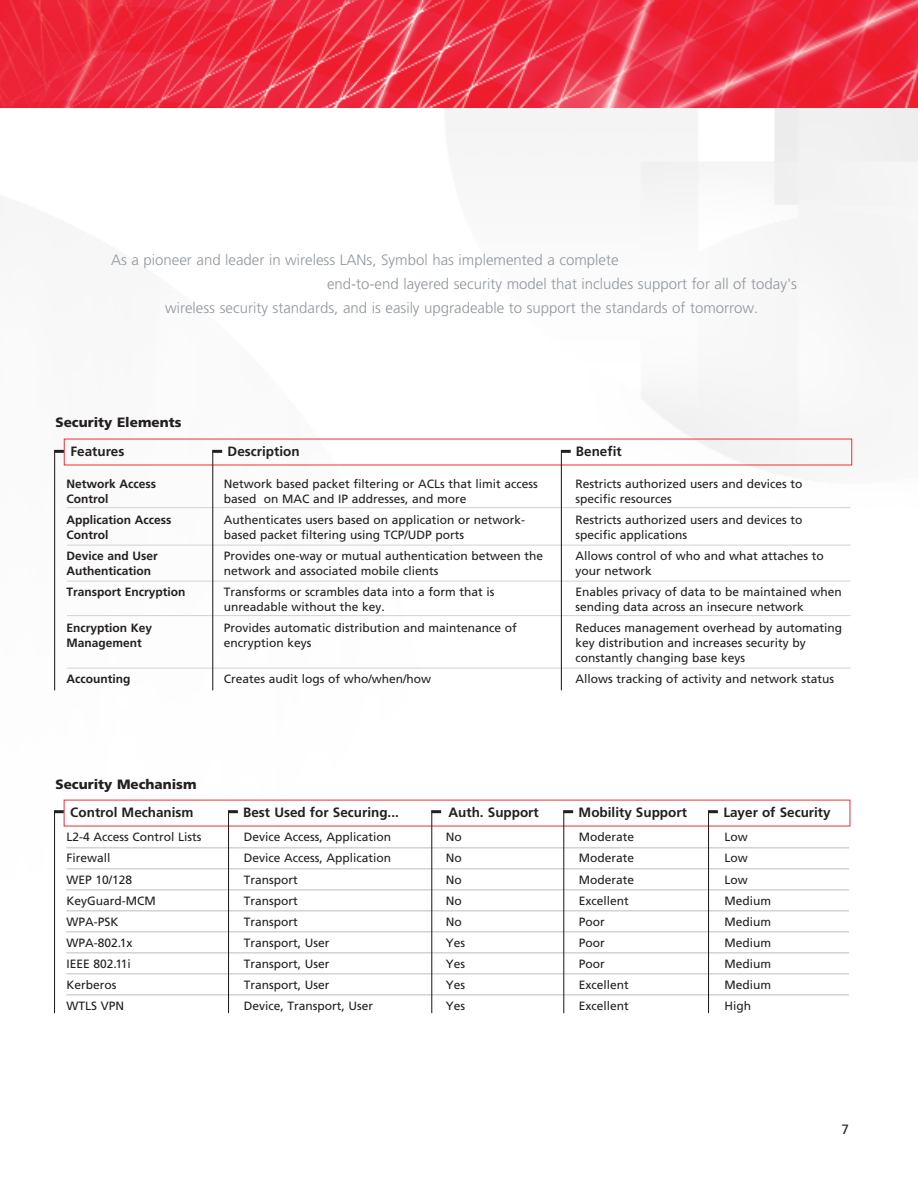
<style>
.page{position:relative;width:918px;height:1188px;background:#fff}
.page>*{position:absolute;margin:0;border:0;box-sizing:border-box;transform-origin:0 0}
.t1{font:300 15px "Frutiger";color:#90979d}
.t2{font:700 13.5px "Frutiger";color:#231f20}
.t3{font:900 13.5px "Frutiger";color:#231f20}
.t4{font:13.5px "Frutiger";color:#231f20}
.t5{font:12px/21px "Frutiger";color:#231f20}
.t6{font:700 12px/15px "Frutiger";color:#231f20}
</style>
<div class="page">
<img style="left:54px;top:438px;width:432px;height:576px">
<svg style="left:324px;top:438px;width:527px;height:212px"></svg>
<img style="left:431px;top:108px;width:487px;height:456px">
<hr style="left:54px;top:810px;width:1px;height:203px;background:#231f20">
<svg style="left:54px;top:810px;width:10px;height:3px"></svg>
<img style="left:0;top:0;width:918px;height:108px">
<hr style="left:66px;top:847px;width:783px;height:1px;background:#bcbdc0">
<hr style="left:66px;top:868px;width:783px;height:1px;background:#bcbdc0">
<hr style="left:66px;top:889px;width:783px;height:1px;background:#bcbdc0">
<hr style="left:66px;top:910px;width:783px;height:1px;background:#bcbdc0">
<hr style="left:66px;top:931px;width:783px;height:1px;background:#bcbdc0">
<hr style="left:66px;top:952px;width:783px;height:1px;background:#bcbdc0">
<hr style="left:66px;top:973px;width:783px;height:1px;background:#bcbdc0">
<hr style="left:66px;top:994px;width:783px;height:1px;background:#bcbdc0">
<hr style="left:228px;top:810px;width:1px;height:203px;background:#231f20">
<svg style="left:228px;top:810px;width:10px;height:3px"></svg>
<hr style="left:431px;top:810px;width:1px;height:203px;background:#231f20">
<svg style="left:432px;top:810px;width:9px;height:3px"></svg>
<hr style="left:563px;top:810px;width:1px;height:203px;background:#231f20">
<svg style="left:564px;top:810px;width:9px;height:3px"></svg>
<hr style="left:708px;top:810px;width:1px;height:203px;background:#231f20">
<svg style="left:708px;top:810px;width:10px;height:3px"></svg>
<hr style="left:54px;top:450px;width:1px;height:240px;background:#231f20">
<svg style="left:54px;top:450px;width:10px;height:3px"></svg>
<hr style="left:67px;top:507px;width:783px;height:1px;background:#d1d2d4">
<hr style="left:67px;top:545px;width:783px;height:1px;background:#d1d2d4">
<hr style="left:67px;top:581px;width:783px;height:1px;background:#d1d2d4">
<hr style="left:67px;top:615px;width:783px;height:1px;background:#d1d2d4">
<hr style="left:67px;top:668px;width:783px;height:1px;background:#d1d2d4">
<hr style="left:561px;top:450px;width:1px;height:240px;background:#231f20">
<svg style="left:562px;top:450px;width:9px;height:3px"></svg>
<hr style="left:212px;top:450px;width:1px;height:240px;background:#231f20">
<svg style="left:213px;top:450px;width:9px;height:3px"></svg>
<p class="t1" style="left:111px;top:254px;width:509px">As a pioneer and leader in wireless LANs, Symbol has implemented a complete</p>
<p class="t1" style="left:327px;top:278px;width:471px">end-to-end layered security model that includes support for all of today's</p>
<p class="t1" style="left:165px;top:302px;width:595px">wireless security standards, and is easily upgradeable to support the standards of tomorrow.</p>
<p class="t3" style="left:56px;top:417px;width:128px">Security Elements</p>
<p class="t2" style="left:70px;top:446px;width:56px">Features</p>
<p class="t2" style="left:228px;top:446px;width:73px">Description</p>
<p class="t2" style="left:576px;top:446px;width:47px">Benefit</p>
<p class="t5" style="left:224px;top:477px;width:316px;line-height:15px">Network based packet filtering or ACLs that limit access based on MAC and IP addresses, and more</p>
<p class="t5" style="left:224px;top:513px;width:303px;line-height:15px">Authenticates users based on application or network&shy;based packet filtering using TCP/UDP ports</p>
<p class="t5" style="left:224px;top:549px;width:321px;line-height:15px">Provides one-way or mutual authentication between the network and associated mobile clients</p>
<p class="t5" style="left:224px;top:585px;width:272px;line-height:15px">Transforms or scrambles data into a form that is unreadable without the key.</p>
<p class="t5" style="left:224px;top:621px;width:295px;line-height:15px">Provides automatic distribution and maintenance of encryption keys</p>
<p class="t5" style="left:224px;top:669px;width:209px">Creates audit logs of who/when/how</p>
<p class="t5" style="left:575px;top:477px;width:229px;line-height:15px">Restricts authorized users and devices to specific resources</p>
<p class="t5" style="left:575px;top:513px;width:229px;line-height:15px">Restricts authorized users and devices to specific applications</p>
<p class="t5" style="left:575px;top:549px;width:250px;line-height:15px">Allows control of who and what attaches to your network</p>
<p class="t5" style="left:575px;top:585px;width:268px;line-height:15px">Enables privacy of data to be maintained when sending data across an insecure network</p>
<p class="t5" style="left:575px;top:621px;width:268px;line-height:15px">Reduces management overhead by automating key distribution and increases security by constantly changing base keys</p>
<p class="t5" style="left:575px;top:669px;width:260px">Allows tracking of activity and network status</p>
<p class="t6" style="left:66px;top:477px;width:91px">Network Access<br>Control</p>
<p class="t6" style="left:66px;top:513px;width:106px">Application Access<br>Control</p>
<p class="t6" style="left:66px;top:549px;width:93px">Device and User<br>Authentication</p>
<p class="t6" style="left:66px;top:585px;width:120px">Transport Encryption</p>
<p class="t6" style="left:66px;top:621px;width:87px">Encryption Key<br>Management</p>
<p class="t6" style="left:66px;top:672px;width:65px">Accounting</p>
<p class="t3" style="left:56px;top:779px;width:143px">Security Mechanism</p>
<p class="t2" style="left:70px;top:807px;width:125px">Control Mechanism</p>
<p class="t2" style="left:243px;top:807px;width:157px">Best Used for Securing...</p>
<p class="t2" style="left:448px;top:807px;width:92px">Auth. Support</p>
<p class="t2" style="left:579px;top:807px;width:110px">Mobility Support</p>
<p class="t2" style="left:723px;top:807px;width:109px">Layer of Security</p>
<p class="t5" style="left:66px;top:828px;width:136px">L2-4 Access Control Lists<br>Firewall<br>WEP 10/128<br>KeyGuard-MCM<br>WPA-PSK<br>WPA-802.1x<br>IEEE 802.11i<br>Kerberos<br>WTLS VPN</p>
<p class="t5" style="left:244px;top:828px;width:149px">Device Access, Application<br>Device Access, Application<br>Transport<br>Transport<br>Transport<br>Transport, User<br>Transport, User<br>Transport, User<br>Device, Transport, User</p>
<p class="t5" style="left:446px;top:828px;width:21px">No<br>No<br>No<br>No<br>No<br>Yes<br>Yes<br>Yes<br>Yes</p>
<p class="t5" style="left:579px;top:828px;width:57px">Moderate<br>Moderate<br>Moderate<br>Excellent<br>Poor<br>Poor<br>Poor<br>Excellent<br>Excellent</p>
<p class="t5" style="left:725px;top:828px;width:48px">Low<br>Low<br>Low<br>Medium<br>Medium<br>Medium<br>Medium<br>Medium<br>High</p>
<p class="t4" style="left:841px;top:1124px;width:9px">7</p>
</div>
